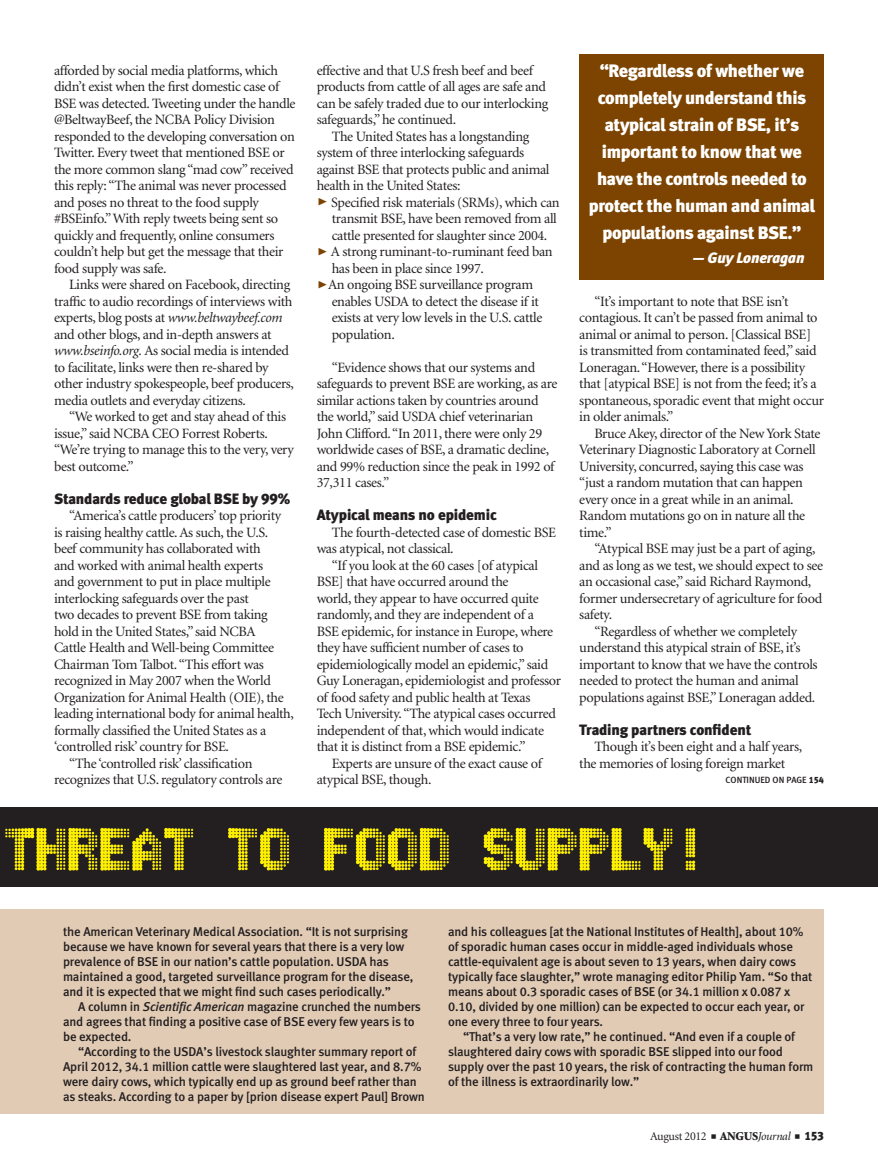
<style>
.page{position:relative;width:878px;height:1168px;background:#fff}
.page>*{position:absolute;margin:0;border:0;box-sizing:border-box;transform-origin:0 0}
.reverse_pull_quote{font:18px/27px "Meta Black LF";letter-spacing:-.02em;color:#fff;text-align:center}
.subhead{font:15px "Meta Black LF";letter-spacing:-.01em;color:#231f20}
.reverse_pull_quote-2{font:italic 15px "Meta Black LF";letter-spacing:-.015em;color:#fff}
.body_text{font:14.25px/16.5px "Minion";letter-spacing:-.025em;color:#231f20}
.sidebar_text{font:12.75px/15px "Meta Medium LF";letter-spacing:-.01em;color:#231f20}
.t1{font:12px "Minion";letter-spacing:-.025em;color:#231f20}
.t2{font:9px "Meta Medium LF";color:#231f20}
.s1{font-style:italic}
.s2{font-family:"Meta Black Caps Expert";font-size:21px;color:#7c4400}
.s3{font-family:"Meta Black LF"}
.s4{font-weight:900}
</style>
<div class="page">
<div style="left:0;top:909px;width:61px;height:205px;background:#e1cbb5"></div>
<div style="left:54px;top:909px;width:770px;height:205px;background:#e1cbb5"></div>
<div style="left:0;top:807px;width:878px;height:80px;background:#231f20"></div>
<svg style="left:5px;top:828px;width:690px;height:42px"></svg>
<div style="left:580px;top:54px;width:244px;height:225px;background:#7c4400"></div>
<p class="body_text" style="left:54px;top:62px;width:243px">afforded by social media platforms, which didn’t exist when the first domestic case of BSE was detected. Tweeting under the handle @BeltwayBeef, the NCBA Policy Division responded to the developing conversation on Twitter. Every tweet that mentioned BSE or the more common slang “mad cow” received this reply: “The animal was never processed and poses no threat to the food supply #BSEinfo.” With reply tweets being sent so quickly and frequently, online consumers couldn’t help but get the message that their food supply was safe.</p>
<p class="body_text" style="left:54px;top:277px;width:241px;text-indent:15px">Links were shared on Facebook, directing traffic to audio recordings of interviews with experts, blog posts at <span class="s1">www.beltwaybeef.com </span>and other blogs, and in-depth answers at <span class="s1">www.bseinfo.org.</span> As social media is intended to facilitate, links were then re-shared by other industry spokespeople, beef producers, media outlets and everyday citizens.</p>
<p class="body_text" style="left:54px;top:409px;width:241px;text-indent:15px">“We worked to get and stay ahead of this issue,” said NCBA CEO Forrest Roberts. “We’re trying to manage this to the very, very best outcome.”</p>
<p class="subhead" style="left:54px;top:489px;width:238px">Standards reduce global BSE by 99%</p>
<p class="body_text" style="left:54px;top:508px;width:241px;text-indent:15px">“America’s cattle producers’ top priority<br>is raising healthy cattle. As such, the U.S. beef community has collaborated with<br>and worked with animal health experts<br>and government to put in place multiple interlocking safeguards over the past<br>two decades to prevent BSE from taking hold in the United States,” said NCBA<br>Cattle Health and Well-being Committee Chairman Tom Talbot. “This effort was recognized in May 2007 when the World Organization for Animal Health (OIE), the leading international body for animal health, formally classified the United States as a ‘controlled risk’ country for BSE.</p>
<p class="body_text" style="left:54px;top:755px;width:230px;text-indent:15px">“The ‘controlled risk’ classification recognizes that U.S. regulatory controls are</p>
<p class="body_text" style="left:316px;top:62px;width:233px">effective and that U.S fresh beef and beef products from cattle of all ages are safe and can be safely traded due to our interlocking safeguards,” he continued.</p>
<p class="body_text" style="left:316px;top:128px;width:234px;text-indent:15px">The United States has a longstanding system of three interlocking safeguards against BSE that protects public and animal health in the United States:</p>
<p class="body_text" style="left:332px;top:194px;width:229px;text-indent:-15px"><span class="s2">@</span> Specified risk materials (SRMs), which can transmit BSE, have been removed from all cattle presented for slaughter since 2004.</p>
<p class="body_text" style="left:332px;top:244px;width:222px;text-indent:-15px"><span class="s2">@</span> A strong ruminant-to-ruminant feed ban has been in place since 1997.</p>
<p class="body_text" style="left:332px;top:277px;width:212px;text-indent:-15px"><span class="s2">@</span>An ongoing BSE surveillance program enables USDA to detect the disease if it exists at very low levels in the U.S. cattle population.</p>
<p class="body_text" style="left:316px;top:359px;width:242px;text-indent:15px">“Evidence shows that our systems and safeguards to prevent BSE are working, as are similar actions taken by countries around the world,” said USDA chief veterinarian John Clifford. “In 2011, there were only 29 worldwide cases of BSE, a dramatic decline, and 99% reduction since the peak in 1992 of 37,311 cases.”</p>
<p class="subhead" style="left:316px;top:506px;width:182px">Atypical means no epidemic</p>
<p class="body_text" style="left:316px;top:524px;width:241px;text-indent:15px">The fourth-detected case of domestic BSE was atypical, not classical.</p>
<p class="body_text" style="left:316px;top:557px;width:246px;text-indent:15px">“If you look at the 60 cases [of atypical BSE] that have occurred around the<br>world, they appear to have occurred quite randomly, and they are independent of a<br>BSE epidemic, for instance in Europe, where they have sufficient number of cases to epidemiologically model an epidemic,” said Guy Loneragan, epidemiologist and professor of food safety and public health at Texas<br>Tech University. “The atypical cases occurred independent of that, which would indicate that it is distinct from a BSE epidemic.”</p>
<p class="body_text" style="left:316px;top:755px;width:227px;text-indent:15px">Experts are unsure of the exact cause of atypical BSE, though.</p>
<p class="reverse_pull_quote" style="left:589px;top:57px;width:228px">“Regardless of whether we completely understand this atypical strain of BSE, it’s important to know that we have the controls needed to protect the human and animal populations against BSE.”</p>
<p class="reverse_pull_quote-2" style="left:692px;top:248px;width:113px">— Guy Loneragan</p>
<p class="body_text" style="left:579px;top:293px;width:246px;text-indent:15px">“It’s important to note that BSE isn’t contagious. It can’t be passed from animal to animal or animal to person. [Classical BSE]<br>is transmitted from contaminated feed,” said Loneragan. “However, there is a possibility that [atypical BSE] is not from the feed; it’s a spontaneous, sporadic event that might occur in older animals.”</p>
<p class="body_text" style="left:579px;top:425px;width:243px;text-indent:15px">Bruce Akey, director of the New York State Veterinary Diagnostic Laboratory at Cornell University, concurred, saying this case was “just a random mutation that can happen every once in a great while in an animal.<br>Random mutations go on in nature all the time.”</p>
<p class="body_text" style="left:579px;top:541px;width:245px;text-indent:15px">“Atypical BSE may just be a part of aging, and as long as we test, we should expect to see an occasional case,” said Richard Raymond, former undersecretary of agriculture for food safety.</p>
<p class="body_text" style="left:579px;top:623px;width:240px;text-indent:15px">“Regardless of whether we completely understand this atypical strain of BSE, it’s important to know that we have the controls needed to protect the human and animal populations against BSE,” Loneragan added.</p>
<p class="subhead" style="left:579px;top:720px;width:173px">Trading partners confident</p>
<p class="body_text" style="left:579px;top:739px;width:224px;text-indent:15px">Though it’s been eight and a half years, the memories of losing foreign market</p>
<p class="t2" style="left:725px;top:775px;width:100px">CONTINUED ON PAGE <span class="s3">154</span></p>
<p class="sidebar_text" style="left:63px;top:923px;width:352px">the American Veterinary Medical Association. “It is not surprising because we have known for several years that there is a very low prevalence of BSE in our nation’s cattle population. USDA has maintained a good, targeted surveillance program for the disease, and it is expected that we might find such cases periodically.”</p>
<p class="sidebar_text" style="left:63px;top:998px;width:359px;text-indent:15px">A column in <span class="s1">Scientific American</span> magazine crunched the numbers and agrees that finding a positive case of BSE every few years is to be expected.</p>
<p class="sidebar_text" style="left:63px;top:1043px;width:363px;text-indent:15px">“According to the USDA’s livestock slaughter summary report of April 2012, 34.1 million cattle were slaughtered last year, and 8.7% were dairy cows, which typically end up as ground beef rather than as steaks. According to a paper by [prion disease expert Paul] Brown</p>
<p class="sidebar_text" style="left:448px;top:923px;width:366px">and his colleagues [at the National Institutes of Health], about 10% of sporadic human cases occur in middle-aged individuals whose cattle-equivalent age is about seven to 13 years, when dairy cows typically face slaughter,” wrote managing editor Philip Yam. “So that means about 0.3 sporadic cases of BSE (or 34.1 million x 0.087 x 0.10, divided by one million) can be expected to occur each year, or one every three to four years.</p>
<p class="sidebar_text" style="left:448px;top:1028px;width:367px;text-indent:15px">“That’s a very low rate,” he continued. “And even if a couple of slaughtered dairy cows with sporadic BSE slipped into our food supply over the past 10 years, the risk of contracting the human form of the illness is extraordinarily low.”</p>
<p class="t1" style="left:650px;top:1130px;width:175px">August 2012 ■ <span class="s4">ANGUS</span><span class="s1">Journal</span> ■ <span class="s3">153</span></p>
</div>
